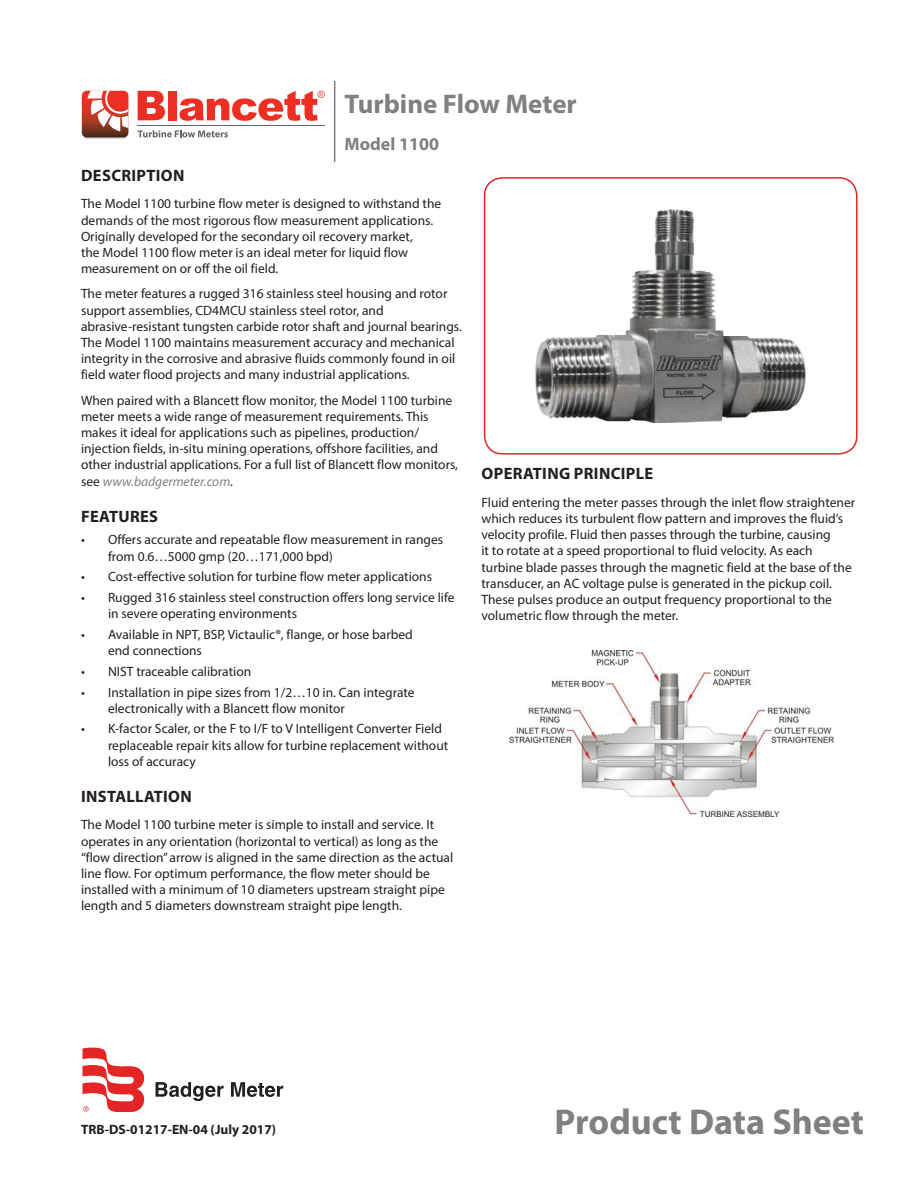
<style>
.page{position:relative;width:918px;height:1188px;background:#fff}
.page>*{position:absolute;margin:0;border:0;box-sizing:border-box;transform-origin:0 0}
.t1{font:700 36px "Myriad Pro";color:#7f807f}
.t2{font:700 27px "Myriad Pro";color:#7f807f}
.t3{font:700 18px "Myriad Pro";color:#7f807f}
.t4{font:700 16.5px "Myriad Pro";letter-spacing:.02em;color:#231f20}
.t5{font:13.5px/16.2px "Myriad Pro";color:#231f20}
.t6{font:700 13.5px "Myriad Pro";color:#231f20}
.s1{font-style:italic;color:#7f807f}
</style>
<div class="page">
<img style="left:536px;top:209px;width:270px;height:213px">
<div style="left:484px;top:177px;width:374px;height:278px;border:2px solid #e32525;border-radius:18px"></div>
<svg style="left:84px;top:134px;width:43px;height:5px"></svg>
<hr style="left:138px;top:125px;width:187px;height:1px;background:#646569">
<svg style="left:138px;top:130px;width:90px;height:7px"></svg>
<svg style="left:82px;top:91px;width:46px;height:46px"></svg>
<svg style="left:138px;top:91px;width:27px;height:29px"></svg>
<div style="left:168px;top:91px;width:8px;height:29px;background:#ee2e22"></div>
<svg style="left:179px;top:91px;width:146px;height:30px"></svg>
<hr style="left:334px;top:81px;width:1px;height:81px;background:#7f807f">
<svg style="left:156px;top:1082px;width:68px;height:19px"></svg>
<svg style="left:231px;top:1082px;width:52px;height:15px"></svg>
<svg style="left:82px;top:1048px;width:63px;height:63px"></svg>
<img style="left:509px;top:651px;width:325px;height:165px">
<h2 class="t2" style="left:345px;top:86px;width:234px">Turbine Flow Meter</h2>
<h3 class="t3" style="left:345px;top:132px;width:96px">Model 1100</h3>
<p class="t4" style="left:81px;top:165px;width:105px">DESCRIPTION</p>
<p class="t5" style="left:81px;top:195px;width:362px">The Model 1100 turbine flow meter is designed to withstand the demands of the most rigorous flow measurement applications.<br>Originally developed for the secondary oil recovery market,<br>the Model 1100 flow meter is an ideal meter for liquid flow measurement on or off the oil field.</p>
<p class="t5" style="left:81px;top:285px;width:382px">The meter features a rugged 316 stainless steel housing and rotor support assemblies, CD4MCU stainless steel rotor, and abrasive-resistant tungsten carbide rotor shaft and journal bearings.<br>The Model 1100 maintains measurement accuracy and mechanical integrity in the corrosive and abrasive fluids commonly found in oil field water flood projects and many industrial applications.</p>
<p class="t5" style="left:81px;top:392px;width:379px">When paired with a Blancett flow monitor, the Model 1100 turbine meter meets a wide range of measurement requirements. This makes it ideal for applications such as pipelines, production/ injection fields, in-situ mining operations, offshore facilities, and other industrial applications. For a full list of Blancett flow monitors, see <span class="s1">www.badgermeter.com</span>.</p>
<p class="t4" style="left:81px;top:505px;width:79px">FEATURES</p>
<p class="t5" style="left:108px;top:532px;width:337px;text-indent:-27px">• Offers accurate and repeatable flow measurement in ranges from 0.6…5000 gmp (20…171,000 bpd)</p>
<p class="t5" style="left:81px;top:569px;width:353px">• Cost-effective solution for turbine flow meter applications</p>
<p class="t5" style="left:108px;top:589px;width:348px;text-indent:-27px">• Rugged 316 stainless steel construction offers long service life in severe operating environments</p>
<p class="t5" style="left:108px;top:626px;width:306px;text-indent:-27px">• Available in NPT, BSP, Victaulic®, flange, or hose barbed end connections</p>
<p class="t5" style="left:81px;top:663px;width:172px">• NIST traceable calibration</p>
<p class="t5" style="left:108px;top:684px;width:308px;text-indent:-27px">• Installation in pipe sizes from 1/2…10 in. Can integrate electronically with a Blancett flow monitor</p>
<p class="t5" style="left:108px;top:721px;width:342px;text-indent:-27px">• K-factor Scaler, or the F to I/F to V Intelligent Converter Field replaceable repair kits allow for turbine replacement without loss of accuracy</p>
<p class="t4" style="left:81px;top:786px;width:112px">INSTALLATION</p>
<p class="t5" style="left:81px;top:816px;width:374px">The Model 1100 turbine meter is simple to install and service. It operates in any orientation (horizontal to vertical) as long as the “flow direction” arrow is aligned in the same direction as the actual line flow. For optimum performance, the flow meter should be installed with a minimum of 10 diameters upstream straight pipe length and 5 diameters downstream straight pipe length.</p>
<p class="t4" style="left:482px;top:463px;width:173px">OPERATING PRINCIPLE</p>
<p class="t5" style="left:482px;top:494px;width:375px">Fluid entering the meter passes through the inlet flow straightener which reduces its turbulent flow pattern and improves the fluid’s velocity profile. Fluid then passes through the turbine, causing<br>it to rotate at a speed proportional to fluid velocity. As each turbine blade passes through the magnetic field at the base of the transducer, an AC voltage pulse is generated in the pickup coil.<br>These pulses produce an output frequency proportional to the volumetric flow through the meter.</p>
<p class="t6" style="left:81px;top:1121px;width:197px">TRB-DS-01217-EN-04 (July 2017)</p>
<h1 class="t1" style="left:555px;top:1098px;width:311px">Product Data Sheet</h1>
</div>
